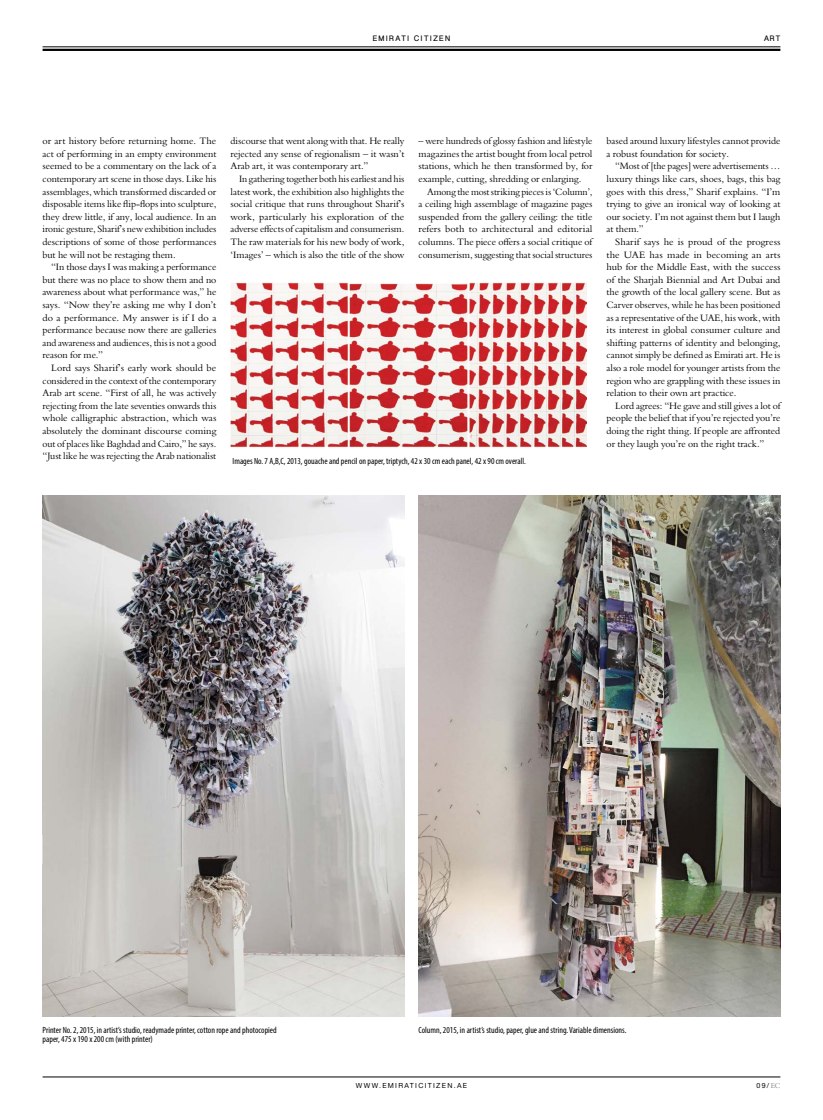
<style>
.page{position:relative;width:823px;height:1120px;background:#fff}
.page>*{position:absolute;margin:0;border:0;box-sizing:border-box;transform-origin:0 0}
.t1{font:9.5px/12.6px "Bergamo Pro";letter-spacing:-.005em;color:#000;text-align:justify}
.t2{font:condensed 9px/9px "Myriad Pro";color:#000}
.t3{font:300 8.5px "GESS Text";color:#000}
.t4{font:7px "Alte Haas Grotesk";letter-spacing:.185em;color:#000}
.t5{font:700 7px "Bangla Sangam MN";letter-spacing:.165em;color:#000}
.s1{font-family:"Bergamo Pro";font-size:7.1px;color:#808285}
</style>
<div class="page">
<hr style="left:43px;top:46px;width:737px;height:1px;background:#000">
<hr style="left:43px;top:49px;width:737px;height:2px;background:#000">
<hr style="left:43px;top:1076px;width:737px;height:1px;background:#000">
<img style="left:43px;top:495px;width:361px;height:521px">
<img style="left:418px;top:495px;width:362px;height:521px">
<img style="left:230px;top:282px;width:356px;height:165px">
<p class="t3" style="left:378px;top:32px;width:65px">ن ســــــيتيز ي إمـــــــارات</p>
<p class="t5" style="left:372px;top:34px;width:79px">EMIRATI CITIZEN</p>
<p class="t5" style="left:763px;top:34px;width:18px">ART</p>
<p class="t1" style="left:43px;top:135px;width:175px">or art history before returning home. The act of performing in an empty environment seemed to be a commentary on the lack of a contemporary art scene in those days. Like his assemblages, which transformed discarded or disposable items like flip-flops into sculpture, they drew little, if any, local audience. In an ironic gesture, Sharif’s new exhibition includes descriptions of some of those performances but he will not be restaging them.</p>
<p class="t1" style="left:43px;top:261px;width:175px;text-indent:9px">“In those days I was making a performance but there was no place to show them and no awareness about what performance was,” he says. “Now they’re asking me why I don’t do a performance. My answer is if I do a performance because now there are galleries and awareness and audiences, this is not a good reason for me.”</p>
<p class="t1" style="left:43px;top:361px;width:175px;text-indent:9px">Lord says Sharif’s early work should be considered in the context of the contemporary Arab art scene. “First of all, he was actively rejecting from the late seventies onwards this whole calligraphic abstraction, which was absolutely the dominant discourse coming out of places like Baghdad and Cairo,” he says. “Just like he was rejecting the Arab nationalist</p>
<p class="t1" style="left:230px;top:135px;width:175px">discourse that went along with that. He really rejected any sense of regionalism – it wasn’t Arab art, it was contemporary art.”</p>
<p class="t1" style="left:230px;top:172px;width:175px;text-indent:9px">In gathering together both his earliest and his latest work, the exhibition also highlights the social critique that runs throughout Sharif’s work, particularly his exploration of the adverse effects of capitalism and consumerism.<br>The raw materials for his new body of work, ‘Images’ – which is also the title of the show</p>
<p class="t1" style="left:418px;top:135px;width:175px">– were hundreds of glossy fashion and lifestyle magazines the artist bought from local petrol stations, which he then transformed by, for example, cutting, shredding or enlarging.</p>
<p class="t1" style="left:418px;top:185px;width:175px;text-indent:9px">Among the most striking pieces is ‘Column’, a ceiling high assemblage of magazine pages suspended from the gallery ceiling: the title refers both to architectural and editorial columns. The piece offers a social critique of consumerism, suggesting that social structures</p>
<p class="t2" style="left:232px;top:456px;width:294px">Images No. 7 A,B,C, 2013, gouache and pencil on paper, triptych, 42 x 30 cm each panel, 42 x 90 cm overall.</p>
<p class="t1" style="left:606px;top:135px;width:175px">based around luxury lifestyles cannot provide a robust foundation for society.</p>
<p class="t1" style="left:606px;top:160px;width:175px;text-indent:9px">“Most of [the pages] were advertisements … luxury things like cars, shoes, bags, this bag goes with this dress,” Sharif explains. “I’m trying to give an ironical way of looking at our society. I’m not against them but I laugh at them.”</p>
<p class="t1" style="left:606px;top:235px;width:175px;text-indent:9px">Sharif says he is proud of the progress the UAE has made in becoming an arts hub for the Middle East, with the success of the Sharjah Biennial and Art Dubai and the growth of the local gallery scene. But as Carver observes, while he has been positioned as a representative of the UAE, his work, with its interest in global consumer culture and shifting patterns of identity and belonging, cannot simply be defined as Emirati art. He is also a role model for younger artists from the region who are grappling with these issues in relation to their own art practice.</p>
<p class="t1" style="left:606px;top:399px;width:175px;text-indent:9px">Lord agrees: “He gave and still gives a lot of people the belief that if you’re rejected you’re doing the right thing. If people are affronted or they laugh you’re on the right track.”</p>
<p class="t2" style="left:43px;top:1025px;width:235px">Printer No. 2, 2015, in artist’s studio, readymade printer, cotton rope and photocopied paper, 475 x 190 x 200 cm (with printer)</p>
<p class="t2" style="left:418px;top:1025px;width:209px">Column, 2015, in artist’s studio, paper, glue and string. Variable dimensions.</p>
<p class="t4" style="left:355px;top:1081px;width:113px">WWW.EMIRATICITIZEN.AE</p>
<p class="t4" style="left:756px;top:1081px;width:25px">09/<span class="s1">EC</span></p>
</div>
